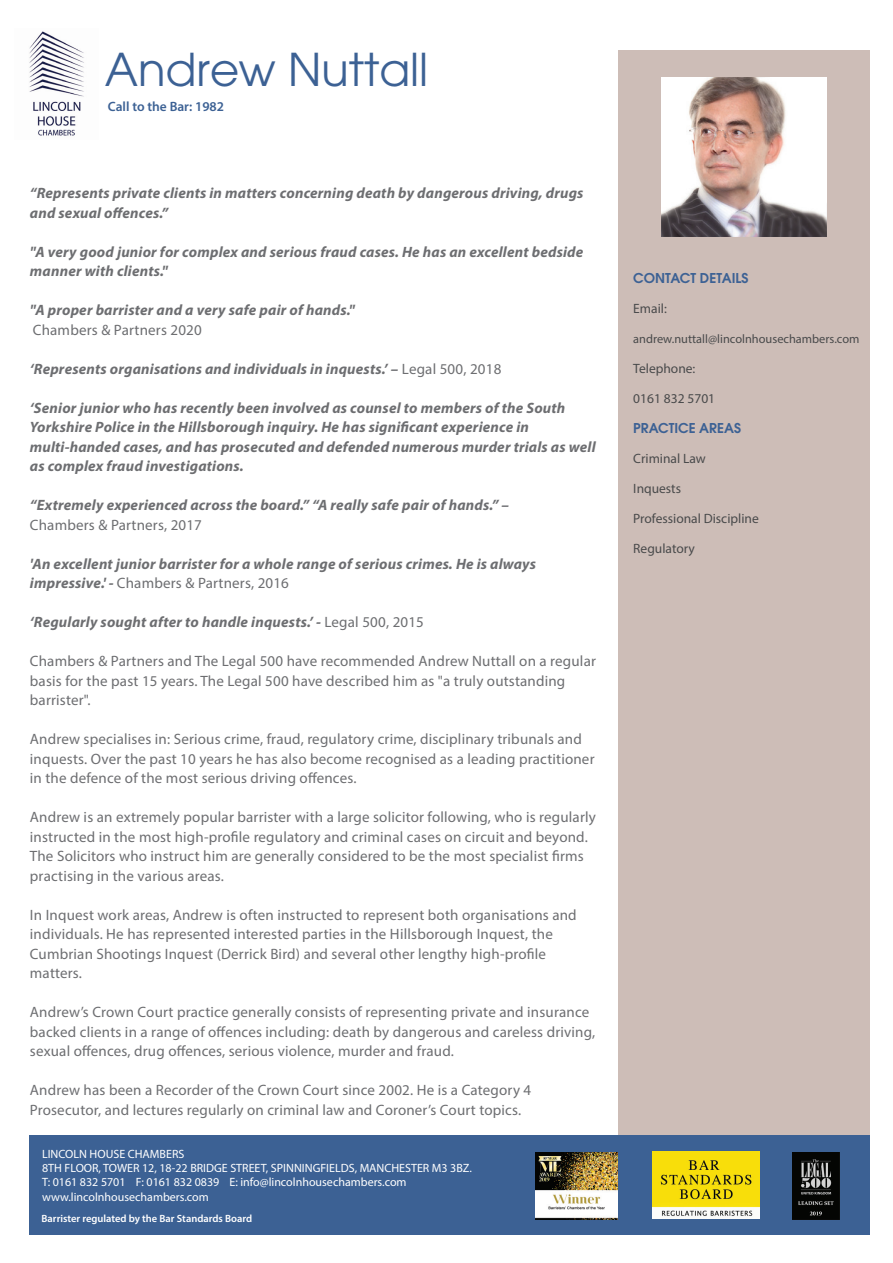
<style>
.page{position:relative;width:893px;height:1263px;background:#fff}
.page>*{position:absolute;margin:0;border:0;box-sizing:border-box;transform-origin:0 0}
.t1{font:45px "Avant Garde";color:#3c6194}
.t2{font:15px/19.5px "Myriad Pro";letter-spacing:.01em;color:#6d6e71}
.t3{font:italic 700 15px/19.5px "Myriad Pro";letter-spacing:.01em;color:#6d6e71}
.t4{font:13.5px "Myriad Pro";color:#494a4b}
.t5{font:600 13.5px "Avant Garde";color:#3c6194}
.t6{font:600 13.5px "Myriad Pro";color:#3c6194}
.t7{font:12.3px "Myriad Pro";color:#494a4b}
.t8{font:12px/14.4px "Myriad Pro";color:#fff}
.t9{font:600 10.5px "Myriad Pro";color:#fff}
.s1{font-weight:400;font-style:normal}
</style>
<div class="page">
<div style="left:618px;top:51px;width:252px;height:1159px;background:#cdbdb7"></div>
<div style="left:29px;top:1136px;width:841px;height:99px;background:#3c6194"></div>
<img style="left:29px;top:31px;width:55px;height:105px">
<img style="left:793px;top:1152px;width:46px;height:67px">
<img style="left:652px;top:1152px;width:107px;height:66px">
<img style="left:536px;top:1152px;width:82px;height:68px">
<img style="left:661px;top:78px;width:165px;height:158px">
<p class="t1" style="left:105px;top:44px;width:325px">Andrew Nuttall</p>
<p class="t6" style="left:108px;top:101px;width:118px">Call to the Bar: 1982</p>
<p class="t3" style="left:30px;top:185px;width:555px">“Represents private clients in matters concerning death by dangerous driving, drugs and sexual offences.”</p>
<p class="t3" style="left:30px;top:243px;width:555px">"A very good junior for complex and serious fraud cases. He has an excellent bedside manner with clients."</p>
<p class="t3" style="left:30px;top:302px;width:326px">"A proper barrister and a very safe pair of hands."<br><span class="s1">Chambers &amp; Partners 2020</span></p>
<p class="t3" style="left:30px;top:360px;width:473px">‘Represents organisations and individuals in inquests.’ – <span class="s1">Legal 500, 2018</span></p>
<p class="t3" style="left:30px;top:399px;width:567px">‘Senior junior who has recently been involved as counsel to members of the South Yorkshire Police in the Hillsborough inquiry. He has significant experience in multi-handed cases, and has prosecuted and defended numerous murder trials as well as complex fraud investigations.</p>
<p class="t3" style="left:30px;top:497px;width:481px">“Extremely experienced across the board.” “A really safe pair of hands.” –<br><span class="s1">Chambers &amp; Partners, 2017</span></p>
<p class="t3" style="left:30px;top:555px;width:508px">'An excellent junior barrister for a whole range of serious crimes. He is always impressive.' - <span class="s1">Chambers &amp; Partners, 2016</span></p>
<p class="t3" style="left:30px;top:614px;width:396px">‘Regularly sought after to handle inquests.’ - <span class="s1">Legal 500, 2015</span></p>
<p class="t2" style="left:30px;top:653px;width:568px">Chambers &amp; Partners and The Legal 500 have recommended Andrew Nuttall on a regular basis for the past 15 years. The Legal 500 have described him as "a truly outstanding barrister".</p>
<p class="t2" style="left:30px;top:731px;width:566px">Andrew specialises in: Serious crime, fraud, regulatory crime, disciplinary tribunals and inquests. Over the past 10 years he has also become recognised as a leading practitioner in the defence of the most serious driving offences.</p>
<p class="t2" style="left:30px;top:809px;width:567px">Andrew is an extremely popular barrister with a large solicitor following, who is regularly instructed in the most high-profile regulatory and criminal cases on circuit and beyond.<br>The Solicitors who instruct him are generally considered to be the most specialist firms practising in the various areas.</p>
<p class="t2" style="left:30px;top:906px;width:548px">In Inquest work areas, Andrew is often instructed to represent both organisations and individuals. He has represented interested parties in the Hillsborough Inquest, the Cumbrian Shootings Inquest (Derrick Bird) and several other lengthy high-profile matters.</p>
<p class="t2" style="left:30px;top:1004px;width:567px">Andrew’s Crown Court practice generally consists of representing private and insurance backed clients in a range of offences including: death by dangerous and careless driving, sexual offences, drug offences, serious violence, murder and fraud.</p>
<p class="t2" style="left:30px;top:1082px;width:503px">Andrew has been a Recorder of the Crown Court since 2002. He is a Category 4<br>Prosecutor, and lectures regularly on criminal law and Coroner’s Court topics.</p>
<p class="t8" style="left:42px;top:1147px;width:431px">LINCOLN HOUSE CHAMBERS<br>8TH FLOOR, TOWER 12, 18-22 BRIDGE STREET, SPINNINGFIELDS, MANCHESTER M3 3BZ.<br>T: 0161 832 5701 F: 0161 832 0839 E: info@lincolnhousechambers.com www.lincolnhousechambers.com</p>
<p class="t9" style="left:42px;top:1214px;width:212px">Barrister regulated by the Bar Standards Board</p>
<p class="t5" style="left:633px;top:273px;width:117px">CONTACT DETAILS</p>
<p class="t4" style="left:633px;top:303px;width:35px">Email:</p>
<p class="t7" style="left:633px;top:334px;width:228px">andrew.nuttall@lincolnhousechambers.com</p>
<p class="t4" style="left:633px;top:363px;width:64px">Telephone:</p>
<p class="t4" style="left:633px;top:393px;width:83px">0161 832 5701</p>
<p class="t5" style="left:633px;top:423px;width:109px">PRACTICE AREAS</p>
<p class="t4" style="left:633px;top:453px;width:74px">Criminal Law</p>
<p class="t4" style="left:633px;top:483px;width:49px">Inquests</p>
<p class="t4" style="left:633px;top:513px;width:127px">Professional Discipline</p>
<p class="t4" style="left:633px;top:543px;width:63px">Regulatory</p>
</div>
